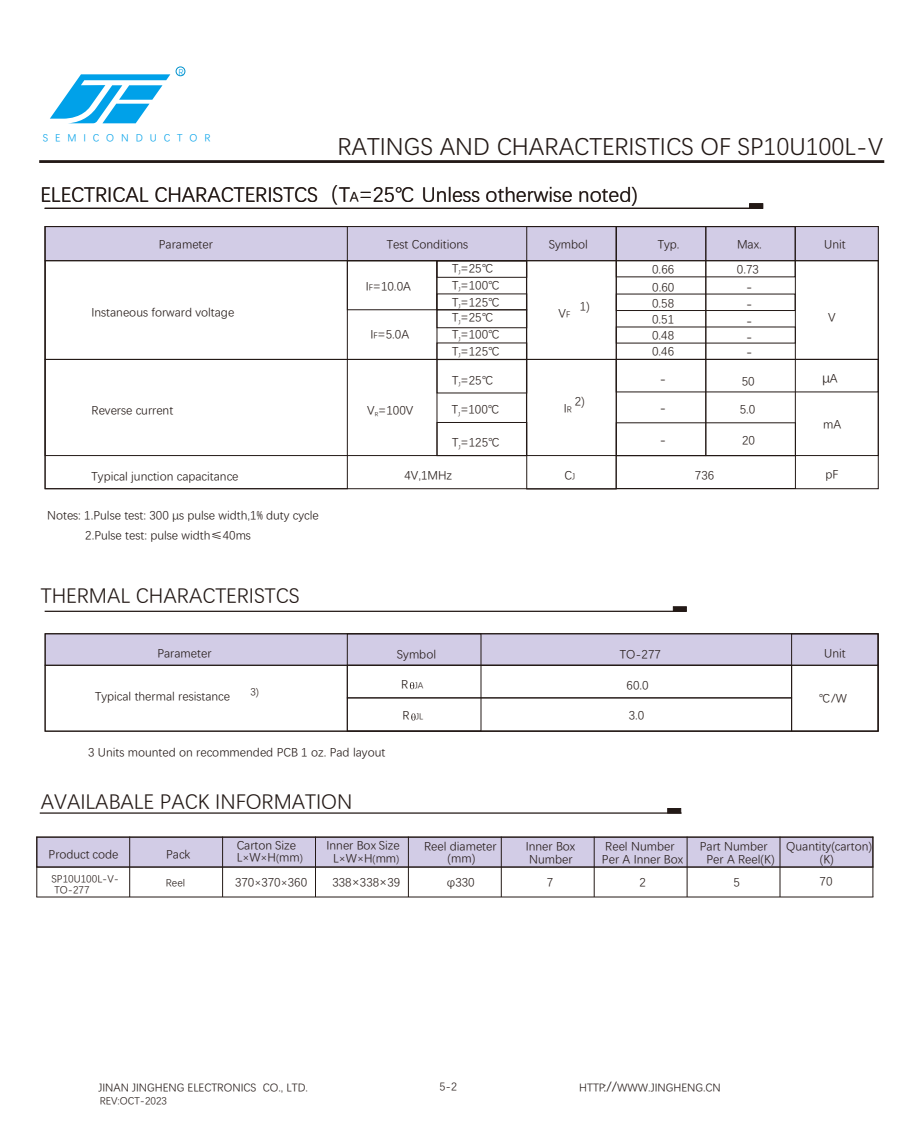
<style>
.page{position:relative;width:908px;height:1141px;background:#fff}
.page>*{position:absolute;margin:0;border:0;box-sizing:border-box;transform-origin:0 0}
.t1{font:24.5px "Deng Xian";color:#231916}
.t2{font:21px "Deng Xian";color:#231916}
.t3{font:14px/14.9px "Deng Xian";color:#231916}
.t4{font:12.25px/12.8px "Deng Xian";color:#231916}
.t5{font:11.38px "Deng Xian";color:#231916}
.t6{font:10.5px/11px "Deng Xian";color:#231916}
.t7{font:10.5px "Deng Xian";letter-spacing:.655em;color:#00a1e9}
.t8{font:8.92px "Deng Xian";color:#00a1e9}
.t9{font:8.75px "Deng Xian";color:#231916}
.s1{font-size:14px}
.s2{font-size:8.75px}
.s3{font-size:12.25px}
.s4{font-size:10.5px}
</style>
<div class="page">
<hr style="left:39px;top:160px;width:845px;height:3px;background:#231916">
<svg style="left:50px;top:74px;width:120px;height:49px"></svg>
<div style="left:176px;top:67px;width:9px;height:9px;border:1px solid #0091cc;border-radius:50%"></div>
<hr style="left:45px;top:208px;width:717px;height:1px;background:#231916">
<svg style="left:749px;top:203px;width:14px;height:6px"></svg>
<div style="left:44px;top:226px;width:835px;height:36px;background:#d2cce6"></div>
<div style="left:45px;top:260px;width:834px;height:100px;border:1px solid #231916"></div>
<div style="left:45px;top:226px;width:303px;height:263px;border:1px solid #231916"></div>
<div style="left:45px;top:359px;width:834px;height:97px;border:1px solid #231916"></div>
<div style="left:526px;top:226px;width:91px;height:263px;border:1px solid #231916"></div>
<div style="left:436px;top:260px;width:91px;height:18px;border:1px solid #231916"></div>
<div style="left:616px;top:226px;width:90px;height:230px;border:1px solid #231916"></div>
<div style="left:705px;top:226px;width:91px;height:230px;border:1px solid #231916"></div>
<div style="left:616px;top:226px;width:179px;height:51px;border:1px solid #231916"></div>
<div style="left:616px;top:294px;width:179px;height:17px;border:1px solid #231916"></div>
<div style="left:616px;top:359px;width:263px;height:33px;border:1px solid #231916"></div>
<div style="left:436px;top:422px;width:91px;height:34px;border:1px solid #231916"></div>
<div style="left:436px;top:359px;width:91px;height:34px;border:1px solid #231916"></div>
<div style="left:616px;top:455px;width:180px;height:34px;border:1px solid #231916"></div>
<div style="left:436px;top:309px;width:91px;height:19px;border:1px solid #231916"></div>
<div style="left:436px;top:343px;width:91px;height:17px;border:1px solid #231916"></div>
<div style="left:347px;top:260px;width:90px;height:50px;border:1px solid #231916"></div>
<svg style="left:44px;top:633px;width:832px;height:33px;background:#c9c3db"></svg>
<div style="left:45px;top:665px;width:833px;height:67px;border:1px solid #231916"></div>
<div style="left:347px;top:633px;width:134px;height:99px;border:1px solid #231916"></div>
<div style="left:347px;top:665px;width:445px;height:33px;border:1px solid #231916"></div>
<div style="left:347px;top:697px;width:445px;height:35px;border:1px solid #231916"></div>
<div style="left:791px;top:633px;width:87px;height:99px;border:1px solid #231916"></div>
<svg style="left:410px;top:682px;width:4px;height:7px"></svg>
<svg style="left:411px;top:713px;width:5px;height:8px"></svg>
<hr style="left:45px;top:611px;width:641px;height:1px;background:#231916">
<svg style="left:673px;top:606px;width:14px;height:6px"></svg>
<hr style="left:40px;top:812px;width:641px;height:2px;background:#231916">
<svg style="left:667px;top:808px;width:14px;height:5px"></svg>
<div style="left:37px;top:838px;width:835px;height:29px;background:#d2cce6"></div>
<hr style="left:36px;top:837px;width:1px;height:60px;background:#231916">
<hr style="left:129px;top:837px;width:1px;height:60px;background:#231916">
<hr style="left:222px;top:837px;width:1px;height:60px;background:#231916">
<hr style="left:315px;top:837px;width:1px;height:60px;background:#231916">
<hr style="left:408px;top:837px;width:1px;height:60px;background:#231916">
<hr style="left:501px;top:837px;width:1px;height:60px;background:#231916">
<hr style="left:594px;top:837px;width:1px;height:60px;background:#231916">
<hr style="left:687px;top:837px;width:1px;height:60px;background:#231916">
<hr style="left:780px;top:837px;width:1px;height:60px;background:#231916">
<hr style="left:872px;top:837px;width:1px;height:60px;background:#231916">
<hr style="left:36px;top:897px;width:837px;height:1px;background:#231916">
<hr style="left:36px;top:867px;width:837px;height:1px;background:#231916">
<hr style="left:36px;top:837px;width:837px;height:1px;background:#231916">
<p class="t8" style="left:178px;top:68px;width:7px">R</p>
<p class="t7" style="left:43px;top:133px;width:169px">SEMICONDUCTOR</p>
<h1 class="t1" style="left:337px;top:134px;width:547px">RATINGS AND CHARACTERISTICS OF SP10U100L-V</h1>
<h2 class="t2" style="left:40px;top:184px;width:599px">ELECTRICAL CHARACTERISTCS（T<span class="s1">A</span>=25℃ Unless otherwise noted)</h2>
<p class="t4" style="left:159px;top:238px;width:56px">Parameter</p>
<p class="t4" style="left:387px;top:238px;width:83px">Test Conditions</p>
<p class="t4" style="left:549px;top:238px;width:41px">Symbol</p>
<p class="t4" style="left:658px;top:238px;width:23px">Typ.</p>
<p class="t4" style="left:737px;top:238px;width:26px">Max.</p>
<p class="t4" style="left:824px;top:238px;width:23px">Unit</p>
<p class="t4" style="left:366px;top:280px;width:47px">I<span class="s2">F</span>=10.0A</p>
<p class="t4" style="left:452px;top:260px;width:50px;line-height:17px">T<sub>J</sub>=25℃<br>T<sub>J</sub>=100℃</p>
<p class="t4" style="left:652px;top:264px;width:24px">0.66</p>
<p class="t4" style="left:737px;top:263px;width:24px">0.73</p>
<p class="t4" style="left:652px;top:281px;width:24px">0.60</p>
<p class="t3" style="left:746px;top:279px;width:8px">-</p>
<p class="t4" style="left:91px;top:306px;width:144px">Instaneous forward voltage</p>
<p class="t4" style="left:370px;top:328px;width:40px">I<span class="s2">F</span>=5.0A</p>
<p class="t4" style="left:452px;top:296px;width:50px">T<sub>J</sub>=125℃</p>
<p class="t4" style="left:452px;top:310px;width:50px;line-height:16.4px">T<sub>J</sub>=25℃<br>T<sub>J</sub>=100℃<br>T<sub>J</sub>=125℃</p>
<p class="t4" style="left:559px;top:307px;width:13px">V<span class="s2">F</span></p>
<p class="t4" style="left:580px;top:300px;width:12px">1)</p>
<p class="t4" style="left:652px;top:298px;width:24px">0.58</p>
<p class="t4" style="left:652px;top:312px;width:24px;line-height:16.1px;text-align:justify">0.51<br>0.48<br>0.46</p>
<p class="t3" style="left:746px;top:297px;width:8px">-</p>
<p class="t3" style="left:746px;top:330px;width:8px">- -</p>
<p class="t3" style="left:746px;top:313px;width:8px">-</p>
<p class="t4" style="left:828px;top:311px;width:9px">V</p>
<p class="t4" style="left:92px;top:404px;width:83px">Reverse current</p>
<p class="t4" style="left:367px;top:404px;width:48px">V<sub>R</sub>=100V</p>
<p class="t4" style="left:452px;top:374px;width:43px">T<sub>J</sub>=25℃</p>
<p class="t4" style="left:452px;top:403px;width:50px">T<sub>J</sub>=100℃</p>
<p class="t4" style="left:452px;top:436px;width:50px">T<sub>J</sub>=125℃</p>
<p class="t4" style="left:575px;top:395px;width:12px">2)</p>
<p class="t4" style="left:564px;top:402px;width:10px">I<span class="s2">R</span></p>
<p class="t3" style="left:659px;top:364px;width:8px;line-height:28.7px">- -</p>
<p class="t3" style="left:659px;top:432px;width:8px">-</p>
<p class="t4" style="left:742px;top:375px;width:14px">50</p>
<p class="t3" style="left:822px;top:371px;width:17px">μ<span class="s3">A</span></p>
<p class="t4" style="left:823px;top:418px;width:20px">mA</p>
<p class="t4" style="left:740px;top:403px;width:17px">5.0</p>
<p class="t4" style="left:742px;top:434px;width:14px">20</p>
<p class="t4" style="left:92px;top:470px;width:148px">Typical junction capacitance</p>
<p class="t4" style="left:404px;top:469px;width:49px">4V,1MHz</p>
<p class="t4" style="left:564px;top:469px;width:12px">C<span class="s2">J</span></p>
<p class="t4" style="left:825px;top:468px;width:14px">pF</p>
<p class="t4" style="left:695px;top:469px;width:21px">736</p>
<p class="t4" style="left:85px;top:505px;width:235px;line-height:20.1px;text-indent:-38px">Notes: 1.Pulse test: 300 μs pulse width,1% duty cycle<br>2.Pulse test: pulse width≤40ms</p>
<h2 class="t2" style="left:41px;top:585px;width:260px">THERMAL CHARACTERISTCS</h2>
<p class="t4" style="left:157px;top:647px;width:56px">Parameter</p>
<p class="t4" style="left:95px;top:690px;width:137px">Typical thermal resistance</p>
<p class="t6" style="left:250px;top:687px;width:10px">3)</p>
<p class="t4" style="left:88px;top:746px;width:299px">3 Units mounted on recommended PCB 1 oz. Pad layout</p>
<p class="t4" style="left:397px;top:648px;width:41px">Symbol</p>
<p class="t4" style="left:620px;top:648px;width:43px">TO-277</p>
<p class="t4" style="left:824px;top:647px;width:23px">Unit</p>
<p class="t9" style="left:401px;top:681px;width:24px"><span class="s3">R</span> JA</p>
<p class="t9" style="left:402px;top:712px;width:22px"><span class="s3">R</span> JL</p>
<p class="t4" style="left:626px;top:679px;width:24px">60.0</p>
<p class="t4" style="left:629px;top:709px;width:17px">3.0</p>
<p class="t4" style="left:819px;top:692px;width:30px">℃/W</p>
<h2 class="t2" style="left:41px;top:791px;width:313px">AVAILABALE PACK INFORMATION</h2>
<p class="t4" style="left:237px;top:839px;width:68px">Carton Size<br>L<span class="s4">×</span>W<span class="s4">×</span>H<span class="s4">(</span>mm<span class="s4">)</span></p>
<p class="t4" style="left:326px;top:839px;width:75px;text-align:center">Inner Box Size<br>L<span class="s4">×</span>W<span class="s4">×</span>H<span class="s4">(</span>mm<span class="s4">)</span></p>
<p class="t4" style="left:786px;top:840px;width:87px;text-align:center">Quantity(carton) (K)</p>
<p class="t4" style="left:49px;top:848px;width:71px">Product code</p>
<p class="t4" style="left:424px;top:840px;width:74px;text-align:center">Reel diameter (mm)</p>
<p class="t4" style="left:526px;top:840px;width:51px">Inner Box<br>Number</p>
<p class="t4" style="left:602px;top:840px;width:83px">Reel Number<br>Per A Inner Box</p>
<p class="t4" style="left:700px;top:840px;width:76px;text-align:center">Part Number<br>Per A Reel(K)</p>
<p class="t4" style="left:166px;top:848px;width:26px">Pack</p>
<p class="t6" style="left:51px;top:874px;width:69px">SP10U100L-V-<br>TO-277</p>
<p class="t6" style="left:166px;top:877px;width:21px">Reel</p>
<p class="t4" style="left:235px;top:876px;width:74px">370<span class="s4">×</span>370<span class="s4">×</span>360</p>
<p class="t4" style="left:332px;top:876px;width:69px">338×338×39</p>
<p class="t4" style="left:447px;top:876px;width:29px">φ330</p>
<p class="t4" style="left:547px;top:876px;width:8px">7</p>
<p class="t4" style="left:639px;top:876px;width:8px">2</p>
<p class="t4" style="left:733px;top:876px;width:8px">5</p>
<p class="t4" style="left:819px;top:875px;width:14px">70</p>
<p class="t5" style="left:99px;top:1082px;width:211px">JINAN JINGHENG ELECTRONICS CO., LTD.</p>
<p class="t5" style="left:439px;top:1081px;width:19px">5-2</p>
<p class="t5" style="left:579px;top:1082px;width:143px">HTTP<span class="s1">://</span>WWW.JINGHENG.CN</p>
<p class="t6" style="left:100px;top:1095px;width:69px">REV:OCT-2023</p>
</div>
